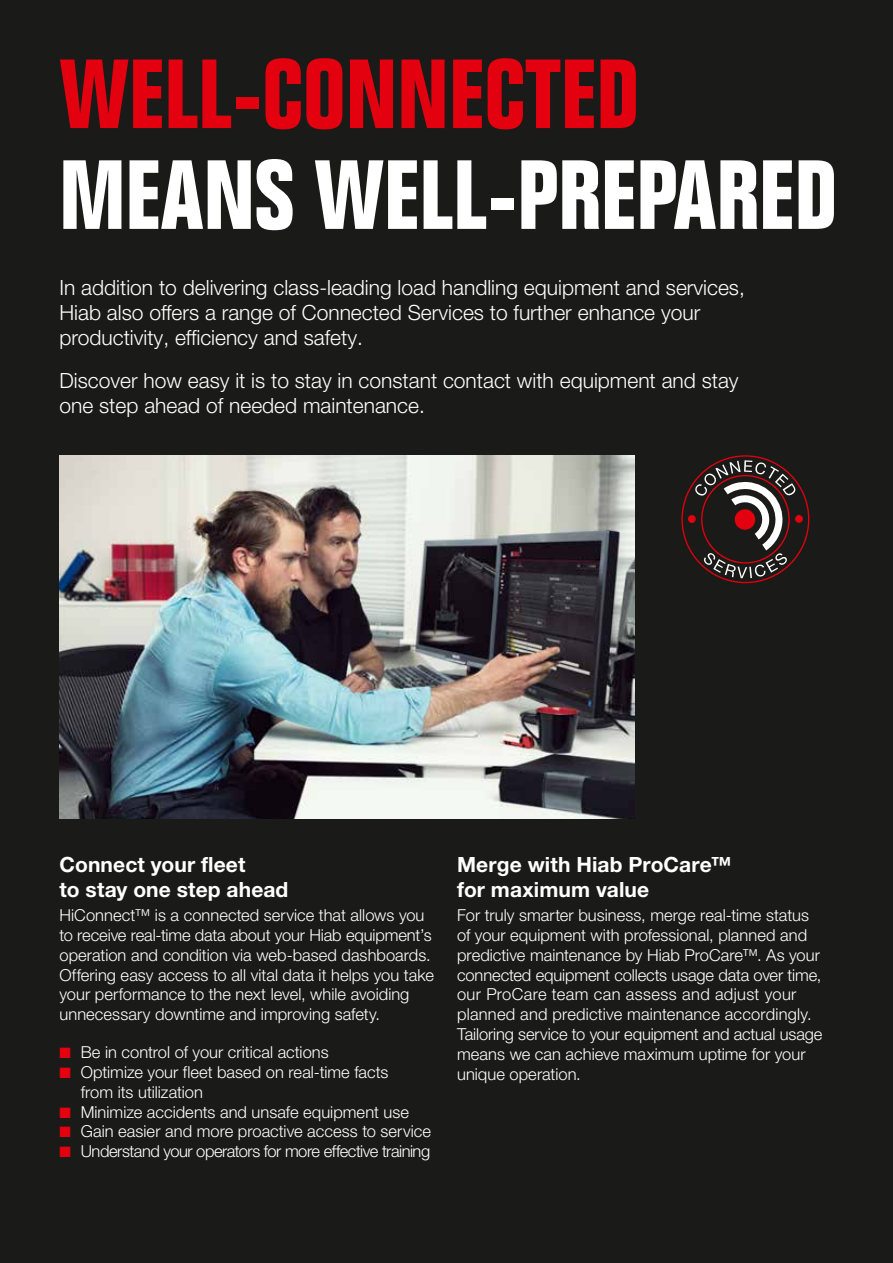
<style>
.page{position:relative;width:893px;height:1263px;background:#1a1a18}
.page>*{position:absolute;margin:0;border:0;box-sizing:border-box;transform-origin:0 0}
.t1{font:700 condensed 96px "Folio Std";color:#fff}
.t2{font:700 condensed 96px "Folio Std";color:#e3000f}
.t3{font:300 21px/25.2px "Helvetica Neue LT Pro";color:#fff}
.t4{font:700 21px/25.2px "Helvetica Neue LT Std";letter-spacing:.005em;color:#fff}
.t5{font:300 16.5px/19.8px "Helvetica Neue LT Std";color:#fff}
.t6{font:300 16.5px "Helvetica Neue LT Std";letter-spacing:-.03em;color:#fff}
.s1{color:#e3000f}
</style>
<div class="page">
<img style="left:60px;top:455px;width:575px;height:364px">
<svg style="left:681px;top:455px;width:128px;height:128px"></svg>
<h1 class="t2" style="left:60px;top:41px;width:581px">WELL-CONNECTED</h1>
<h1 class="t1" style="left:60px;top:142px;width:779px">MEANS WELL-PREPARED</h1>
<p class="t3" style="left:60px;top:274px;width:687px">In addition to delivering class-leading load handling equipment and services,<br>Hiab also offers a range of Connected Services to further enhance your productivity, efficiency and safety.</p>
<p class="t3" style="left:60px;top:367px;width:681px">Discover how easy it is to stay in constant contact with equipment and stay one step ahead of needed maintenance.</p>
<p class="t4" style="left:60px;top:851px;width:230px">Connect your fleet<br>to stay one step ahead</p>
<p class="t5" style="left:60px;top:905px;width:376px">HiConnect™ is a connected service that allows you to receive real-time data about your Hiab equipment’s operation and condition via web-based dashboards.<br>Offering easy access to all vital data it helps you take your performance to the next level, while avoiding unnecessary downtime and improving safety.</p>
<p class="t5" style="left:60px;top:1042px;width:271px"><span class="s1">■</span> Be in control of your critical actions</p>
<p class="t5" style="left:81px;top:1062px;width:309px;text-indent:-21px"><span class="s1">■</span> Optimize your fleet based on real-time facts from its utilization</p>
<p class="t5" style="left:60px;top:1101px;width:351px"><span class="s1">■</span> Minimize accidents and unsafe equipment use</p>
<p class="t5" style="left:60px;top:1121px;width:373px"><span class="s1">■</span> Gain easier and more proactive access to service</p>
<p class="t6" style="left:60px;top:1141px;width:372px"><span class="s1">■</span> Understand your operators for more effective training</p>
<p class="t4" style="left:457px;top:851px;width:276px">Merge with Hiab ProCare™ for maximum value</p>
<p class="t5" style="left:457px;top:905px;width:367px">For truly smarter business, merge real-time status of your equipment with professional, planned and predictive maintenance by Hiab ProCare™. As your connected equipment collects usage data over time, our ProCare team can assess and adjust your planned and predictive maintenance accordingly.<br>Tailoring service to your equipment and actual usage means we can achieve maximum uptime for your unique operation.</p>
</div>
